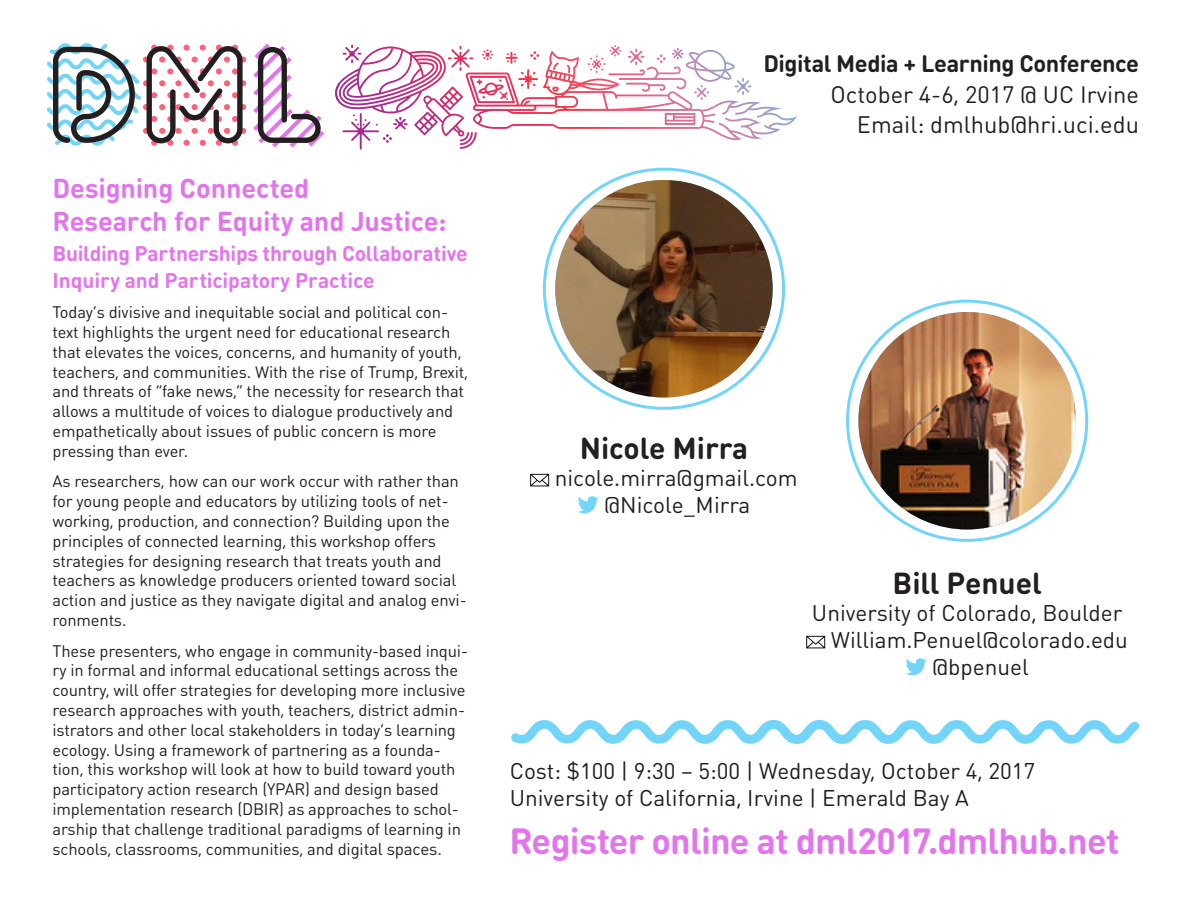
<style>
.page{position:relative;width:1188px;height:918px;background:#fff}
.page>*{position:absolute;margin:0;border:0;box-sizing:border-box;transform-origin:0 0}
.t1{font:700 36px "DIN Round OT";letter-spacing:-.02em;color:#e375eb}
.t2{font:700 30px "DIN Round OT";color:#231f20}
.t3{font:700 27px/33px "DIN Round OT";letter-spacing:-.005em;color:#e375eb}
.t4{font:23.55px/30.3px "DIN Round OT";color:#231f20;text-align:right}
.t5{font:700 23.55px "DIN Round OT";letter-spacing:-.02em;color:#231f20}
.t6{font:22.5px/27px "DIN Round OT";color:#231f20}
.t7{font:700 21px/27px "DIN Round OT";letter-spacing:-.005em;color:#e375eb}
.t8{font:16.5px/19.8px "DIN Round OT";letter-spacing:-.01em;color:#231f20}
.s1{font-size:16.8px}
</style>
<div class="page">
<svg style="left:335px;top:45px;width:462px;height:105px"></svg>
<svg style="left:253px;top:44px;width:71px;height:104px"></svg>
<svg style="left:47px;top:43px;width:199px;height:103px"></svg>
<svg style="left:530px;top:474px;width:19px;height:12px"></svg>
<svg style="left:578px;top:496px;width:21px;height:17px"></svg>
<svg style="left:806px;top:636px;width:19px;height:12px"></svg>
<svg style="left:906px;top:658px;width:21px;height:17px"></svg>
<img style="left:555px;top:180px;width:218px;height:218px;border-radius:109px">
<img style="left:858px;top:312px;width:218px;height:218px;border-radius:109px">
<svg style="left:511px;top:720px;width:628px;height:24px"></svg>
<p class="t3" style="left:52px;top:171px;width:396px">Designing Connected<br>Research for Equity and Justice:</p>
<p class="t7" style="left:52px;top:239px;width:417px">Building Partnerships through Collaborative<br>Inquiry and Participatory Practice</p>
<p class="t8" style="left:52px;top:302px;width:417px">Today’s divisive and inequitable social and political con&shy;text highlights the urgent need for educational research that elevates the voices, concerns, and humanity of youth, teachers, and communities. With the rise of Trump, Brexit, and threats of “fake news,” the necessity for research that allows a multitude of voices to dialogue productively and empathetically about issues of public concern is more pressing than ever.</p>
<p class="t8" style="left:52px;top:471px;width:416px">As researchers, how can our work occur with rather than for young people and educators by utilizing tools of net&shy;working, production, and connection? Building upon the principles of connected learning, this workshop offers strategies for designing research that treats youth and teachers as knowledge producers oriented toward social action and justice as they navigate digital and analog envi&shy;ronments.</p>
<p class="t8" style="left:52px;top:641px;width:417px">These presenters, who engage in community-based inqui&shy;ry in formal and informal educational settings across the country, will offer strategies for developing more inclusive research approaches with youth, teachers, district admin&shy;istrators and other local stakeholders in today’s learning ecology. Using a framework of partnering as a founda&shy;tion, this workshop will look at how to build toward youth participatory action research (YPAR) and design based implementation research (DBIR) as approaches to schol&shy;arship that challenge traditional paradigms of learning in schools, classrooms, communities, and digi<span class="s1">tal spaces.</span></p>
<h3 class="t5" style="left:763px;top:48px;width:377px">Digital Media + Learning Conference</h3>
<h3 class="t4" style="left:831px;top:79px;width:310px">October 4-6, 2017 @ UC Irvine<br>Email: dmlhub@hri.uci.edu</h3>
<p class="t2" style="left:580px;top:429px;width:170px">Nicole Mirra</p>
<p class="t6" style="left:555px;top:464px;width:244px">nicole.mirra@gmail.com</p>
<p class="t6" style="left:604px;top:491px;width:148px">@Nicole_Mirra</p>
<p class="t2" style="left:893px;top:564px;width:151px">Bill Penuel</p>
<p class="t6" style="left:812px;top:599px;width:312px">University of Colorado, Boulder</p>
<p class="t6" style="left:831px;top:626px;width:299px">William.Penuel@colorado.edu</p>
<p class="t6" style="left:932px;top:653px;width:98px">@bpenuel</p>
<p class="t6" style="left:510px;top:757px;width:527px">Cost: $100 | 9:30 – 5:00 | Wednesday, October 4, 2017<br>University of California, Irvine | Emerald Bay A</p>
<p class="t1" style="left:509px;top:818px;width:611px">Register online at dml2017.dmlhub.net</p>
</div>
